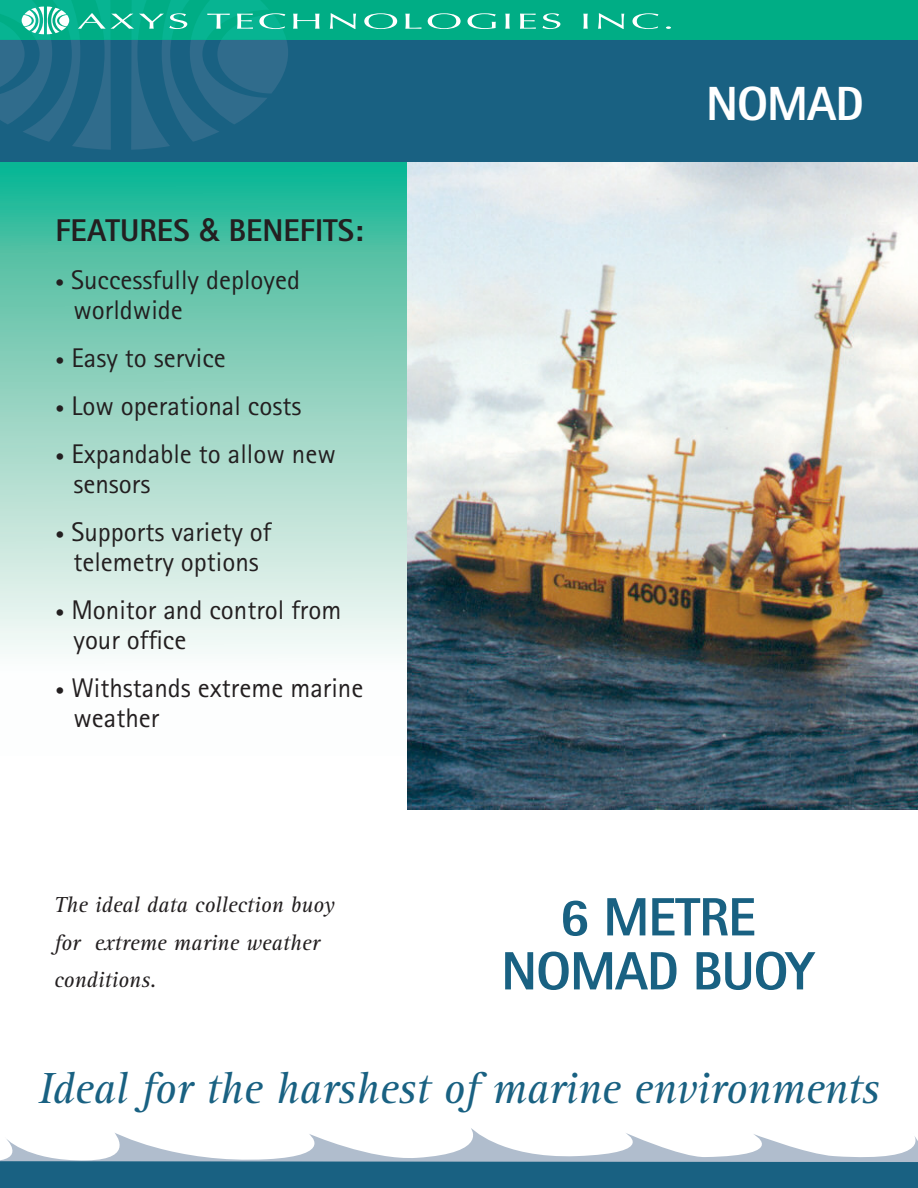
<style>
.page{position:relative;width:918px;height:1188px;background:#fff}
.page>*{position:absolute;margin:0;border:0;box-sizing:border-box;transform-origin:0 0}
.t1{font:800 54px/54px "AT Rotis Sans Serif";letter-spacing:-.02em;color:#196182;text-align:center}
.t2{font:800 48px "AT Rotis Sans Serif";letter-spacing:-.02em;color:#fff}
.t3{font:italic 45px "Rotis Serif";letter-spacing:-.01em;color:#196182}
.t4{font:800 31.5px "AT Rotis Sans Serif";color:#231f20}
.t5{font:27px/30px "AT Rotis Sans Serif";color:#231f20}
.t6{font:italic 22.5px/37.5px "Rotis Serif";color:#231f20}
.s1{font-family:"Helvetica Neue";font-weight:500}
.s2{font-weight:300;font-size:18px}
.s3{font-size:18px}
</style>
<div class="page">
<svg style="left:0;top:161px;width:407px;height:493px;background:#90d5c3"></svg>
<div style="left:0;top:1161px;width:918px;height:27px;background:#196182"></div>
<img style="left:407px;top:161px;width:511px;height:649px">
<div style="left:0;top:0;width:918px;height:40px;background:#00ad85"></div>
<div style="left:0;top:40px;width:918px;height:121px;background:#196182"></div>
<svg style="left:330px;top:13px;width:26px;height:16px"></svg>
<svg style="left:364px;top:13px;width:33px;height:16px"></svg>
<svg style="left:405px;top:14px;width:17px;height:15px"></svg>
<svg style="left:428px;top:13px;width:33px;height:16px"></svg>
<svg style="left:467px;top:13px;width:29px;height:16px"></svg>
<svg style="left:505px;top:14px;width:5px;height:15px"></svg>
<svg style="left:520px;top:14px;width:16px;height:15px"></svg>
<svg style="left:542px;top:13px;width:18px;height:16px"></svg>
<svg style="left:583px;top:14px;width:5px;height:15px"></svg>
<svg style="left:598px;top:13px;width:26px;height:16px"></svg>
<svg style="left:633px;top:13px;width:26px;height:16px"></svg>
<svg style="left:666px;top:26px;width:5px;height:3px"></svg>
<svg style="left:0;top:0;width:319px;height:150px"></svg>
<svg style="left:0;top:1128px;width:918px;height:34px"></svg>
<p class="t4" style="left:56px;top:210px;width:310px">FEATURES <span class="s1">&amp;</span> BENEFITS:</p>
<p class="t5" style="left:74px;top:264px;width:228px;text-indent:-18px"><span class="s2">•</span> Successfully deployed worldwide</p>
<p class="t5" style="left:56px;top:342px;width:172px"><span class="s3">•</span> Easy to service</p>
<p class="t5" style="left:56px;top:390px;width:247px"><span class="s3">•</span> Low operational costs</p>
<p class="t5" style="left:74px;top:438px;width:264px;text-indent:-18px"><span class="s3">•</span> Expandable to allow new sensors</p>
<p class="t5" style="left:56px;top:516px;width:217px;text-align:center"><span class="s3">•</span> Supports variety of telemetry options</p>
<p class="t5" style="left:73px;top:594px;width:269px;text-indent:-18px"><span class="s3">•</span> Monitor and control from your office</p>
<p class="t5" style="left:74px;top:672px;width:291px;text-indent:-18px"><span class="s3">•</span> Withstands extreme marine weather</p>
<p class="t6" style="left:54px;top:887px;width:282px">The ideal data collection buoy for extreme marine weather conditions.</p>
<h2 class="t2" style="left:706px;top:74px;width:159px">NOMAD</h2>
<h1 class="t1" style="left:501px;top:889px;width:315px">6 METRE<br>NOMAD BUOY</h1>
<h3 class="t3" style="left:39px;top:1063px;width:842px">Ideal for the harshest of marine environments</h3>
</div>
